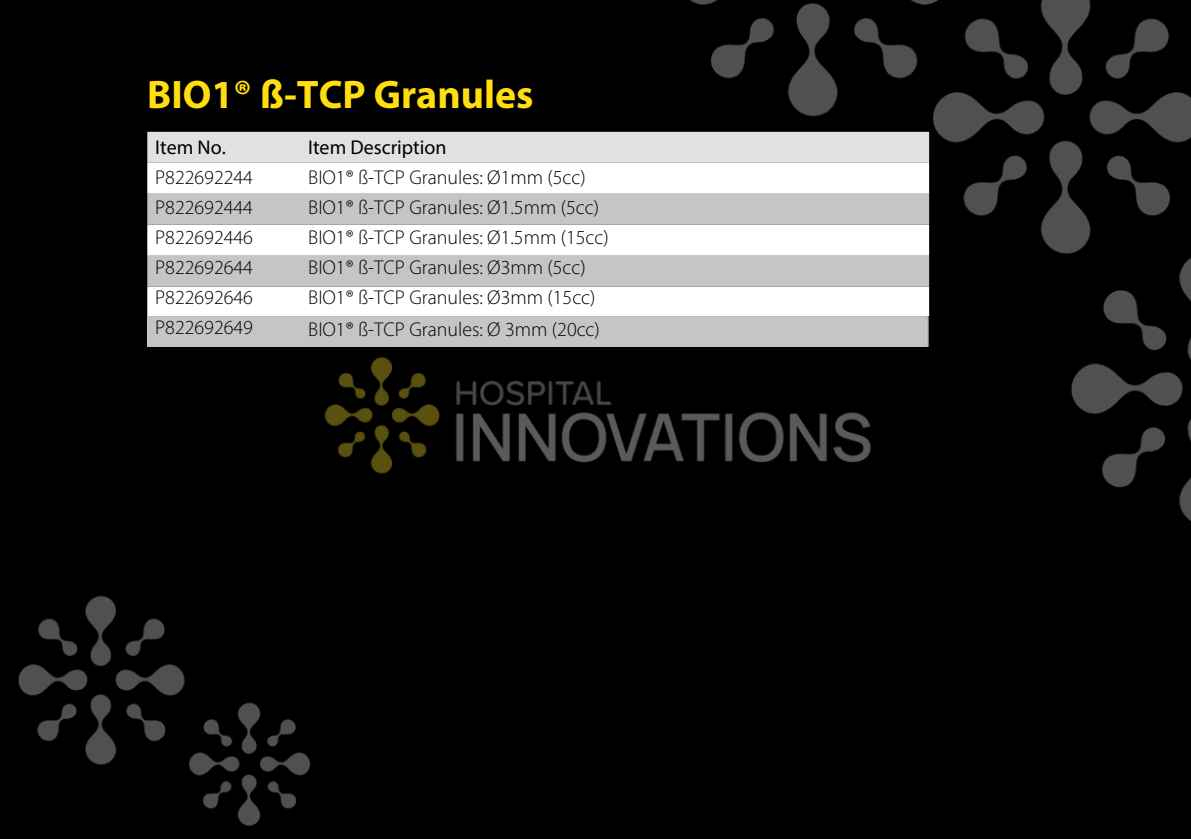
<style>
.page{position:relative;width:1191px;height:839px;background:#fff}
.page>*{position:absolute;margin:0;border:0;box-sizing:border-box;transform-origin:0 0}
.t1{font:700 40px "Myriad Pro";color:#ffdd0e}
.t2{font:300 20px/30px "Myriad Pro";color:#000}
.t3{font:20px "Myriad Pro";color:#000}
.s1{font-weight:400}
</style>
<div class="page">
<img style="left:0;top:0;width:1190px;height:838px">
<div style="left:147px;top:132px;width:782px;height:31px;background:#e2e1e2"></div>
<svg style="left:147px;top:163px;width:782px;height:153px"></svg>
<svg style="left:147px;top:194px;width:782px;height:93px;fill:#c5c5c5"></svg>
<div style="left:147px;top:316px;width:782px;height:30px;background:#c5c5c5"></div>
<h1 class="t1" style="left:147px;top:78px;width:388px">BIO1® ß-TCP Granules</h1>
<p class="t3" style="left:308px;top:139px;width:140px">Item Description</p>
<p class="t2" style="left:308px;top:164px;width:279px">BIO1® ß-TCP Granules: Ø1mm (5cc)</p>
<p class="t2" style="left:308px;top:194px;width:292px">BIO1® ß-TCP Granules: Ø1.5mm (5cc)</p>
<p class="t2" style="left:308px;top:224px;width:302px">BIO1® ß-TCP Granules: Ø1.5mm (15cc)</p>
<p class="t2" style="left:308px;top:254px;width:279px">BIO1® ß-TCP Granules: Ø3mm (5cc)</p>
<p class="t2" style="left:308px;top:284px;width:289px">BIO1® ß-TCP Granules: Ø3mm (15cc)</p>
<p class="t2" style="left:308px;top:315px;width:293px">BIO1® ß-TCP Granules: Ø 3mm (20cc)</p>
<p class="t2" style="left:155px;top:134px;width:99px"><span class="s1">Item No.<br></span>P822692244<br>P822692444<br>P822692446<br>P822692644<br>P822692646</p>
<p class="t2" style="left:155px;top:314px;width:99px">P822692649</p>
</div>
